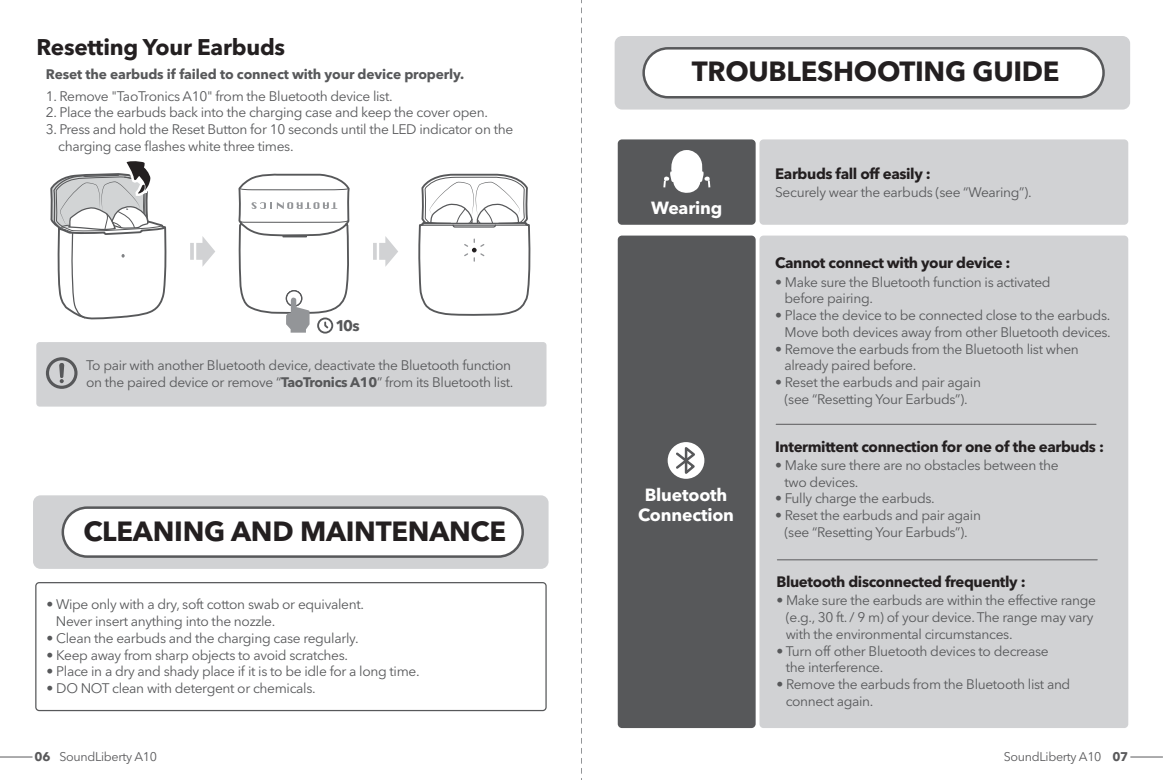
<style>
.page{position:relative;width:1163px;height:780px;background:#fff}
.page>*{position:absolute;margin:0;border:0;box-sizing:border-box;transform-origin:0 0}
.t1{font:700 27.5px "Avenir Next LT Pro";letter-spacing:-.01em;color:#231f20}
.t2{font:700 22.5px "Avenir Next LT Pro";letter-spacing:-.01em;color:#231f20}
.t3{font:700 17.5px/20px "Avenir Next LT Pro";letter-spacing:-.01em;color:#fff;text-align:center}
.t4{font:700 15.25px "Avenir Next LT Pro";color:#57585a}
.t5{font:700 15px "Avenir Next LT Pro";letter-spacing:-.025em;color:#231f20}
.t6{font:13.75px/16.8px "Avenir Next LT Pro";letter-spacing:-.025em;color:#57585a}
.t7{font:700 13.75px "Avenir Next LT Pro";letter-spacing:-.01em;color:#57585a}
.t8{font:12.5px "Avenir Next LT Pro";letter-spacing:-.025em;color:#59595b}
.s1{font-weight:700}
</style>
<div class="page">
<div style="left:33px;top:495px;width:515px;height:74px;background:#d1d2d4;border-radius:8px"></div>
<div style="left:759px;top:139px;width:369px;height:86px;background:#d1d2d4;border-radius:4px"></div>
<svg style="left:238px;top:173px;width:112px;height:161px"></svg>
<svg style="left:418px;top:173px;width:112px;height:143px"></svg>
<svg style="left:190px;top:236px;width:25px;height:31px"></svg>
<svg style="left:50px;top:161px;width:117px;height:159px"></svg>
<svg style="left:373px;top:236px;width:25px;height:31px"></svg>
<div style="left:36px;top:342px;width:510px;height:64px;background:#d1d2d4;border-radius:3px"></div>
<svg style="left:46px;top:357px;width:31px;height:32px"></svg>
<div style="left:35px;top:582px;width:511px;height:129px;border:1px solid #57585a;border-radius:3px"></div>
<div style="left:63px;top:507px;width:459px;height:49px;background:#fff;border-radius:24px"></div>
<div style="left:62px;top:506px;width:462px;height:52px;border:2px solid #57585a;border-radius:24px"></div>
<div style="left:614px;top:36px;width:515px;height:73px;background:#d1d2d4;border-radius:8px"></div>
<div style="left:643px;top:48px;width:460px;height:49px;background:#fff;border-radius:24px"></div>
<div style="left:642px;top:47px;width:462px;height:51px;border:2px solid #57585a;border-radius:24px"></div>
<div style="left:617px;top:139px;width:138px;height:86px;background:#57585a;border-radius:4px"></div>
<svg style="left:663px;top:150px;width:47px;height:43px"></svg>
<div style="left:759px;top:235px;width:369px;height:493px;background:#d1d2d4;border-radius:4px"></div>
<div style="left:617px;top:235px;width:138px;height:493px;background:#57585a;border-radius:4px"></div>
<div style="left:667px;top:442px;width:37px;height:37px;background:#fff;border-radius:50%"></div>
<svg style="left:673px;top:443px;width:24px;height:35px"></svg>
<hr style="left:776px;top:424px;width:319px;height:1px;background:#59595b">
<hr style="left:777px;top:559px;width:320px;height:1px;background:#59595b">
<hr style="left:0;top:756px;width:33px;height:1px;background:#59595b">
<hr style="left:1130px;top:756px;width:32px;height:1px;background:#59595b">
<h2 class="t2" style="left:36px;top:33px;width:250px">Resetting Your Earbuds</h2>
<p class="t6" style="left:46px;top:87px;width:348px">1. Remove "TaoTronics A10" from the Bluetooth device list.</p>
<p class="t6" style="left:46px;top:104px;width:443px">2. Place the earbuds back into the charging case and keep the cover open.</p>
<p class="t6" style="left:58px;top:121px;width:456px;text-indent:-12px">3. Press and hold the Reset Button for 10 seconds until the LED indicator on the charging case flashes white three times.</p>
<p class="t7" style="left:46px;top:66px;width:420px">Reset the earbuds if failed to connect with your device properly.</p>
<p class="t4" style="left:335px;top:316px;width:26px">10s</p>
<p class="t6" style="left:86px;top:357px;width:429px">To pair with another Bluetooth device, deactivate the Bluetooth function on the paired device or remove “<span class="s1">TaoTronics A10</span>” from its Bluetooth list.</p>
<h1 class="t1" style="left:83px;top:514px;width:424px">CLEANING AND MAINTENANCE</h1>
<p class="t6" style="left:56px;top:596px;width:309px;text-indent:-9px">• Wipe only with a dry, soft cotton swab or equivalent.<br>Never insert anything into the nozzle.</p>
<p class="t6" style="left:47px;top:629px;width:313px">• Clean the earbuds and the charging case regularly.</p>
<p class="t6" style="left:47px;top:646px;width:303px">• Keep away from sharp objects to avoid scratches.</p>
<p class="t6" style="left:47px;top:663px;width:374px">• Place in a dry and shady place if it is to be idle for a long time.</p>
<p class="t6" style="left:47px;top:679px;width:270px">• DO NOT clean with detergent or chemicals.</p>
<h1 class="t1" style="left:691px;top:55px;width:369px">TROUBLESHOOTING GUIDE</h1>
<p class="t3" style="left:651px;top:198px;width:72px">Wearing</p>
<p class="t3" style="left:638px;top:485px;width:97px">Bluetooth<br>Connection</p>
<p class="t5" style="left:775px;top:164px;width:157px">Earbuds fall off easily :</p>
<p class="t6" style="left:775px;top:184px;width:258px">Securely wear the earbuds (see “Wearing”).</p>
<p class="t5" style="left:775px;top:254px;width:237px">Cannot connect with your device :</p>
<p class="t6" style="left:784px;top:273px;width:268px;text-indent:-9px">• Make sure the Bluetooth function is activated before pairing.</p>
<p class="t6" style="left:775px;top:307px;width:337px;text-align:right">• Place the device to be connected close to the earbuds.<br>Move both devices away from other Bluetooth devices.</p>
<p class="t6" style="left:784px;top:340px;width:296px;text-indent:-9px">• Remove the earbuds from the Bluetooth list when already paired before.</p>
<p class="t6" style="left:775px;top:374px;width:207px;text-align:center">• Reset the earbuds and pair again (see “Resetting Your Earbuds”).</p>
<p class="t5" style="left:775px;top:437px;width:330px">Intermittent connection for one of the earbuds :</p>
<p class="t6" style="left:784px;top:456px;width:276px;text-indent:-9px">• Make sure there are no obstacles between the two devices.</p>
<p class="t6" style="left:775px;top:490px;width:161px">• Fully charge the earbuds.</p>
<p class="t6" style="left:775px;top:507px;width:207px;text-align:center">• Reset the earbuds and pair again (see “Resetting Your Earbuds”).</p>
<p class="t5" style="left:776px;top:572px;width:251px">Bluetooth disconnected frequently :</p>
<p class="t6" style="left:785px;top:592px;width:312px;text-indent:-9px">• Make sure the earbuds are within the effective range (e.g., 30 ft. / 9 m) of your device. The range may vary with the environmental circumstances.</p>
<p class="t6" style="left:785px;top:642px;width:264px;text-indent:-9px">• Turn off other Bluetooth devices to decrease the interference.</p>
<p class="t6" style="left:785px;top:676px;width:286px;text-indent:-9px">• Remove the earbuds from the Bluetooth list and connect again.</p>
<p class="t8" style="left:35px;top:749px;width:124px"><span class="s1">06</span> SoundLiberty A10</p>
<p class="t8" style="left:1003px;top:749px;width:126px">SoundLiberty A10 <span class="s1">07</span></p>
</div>
